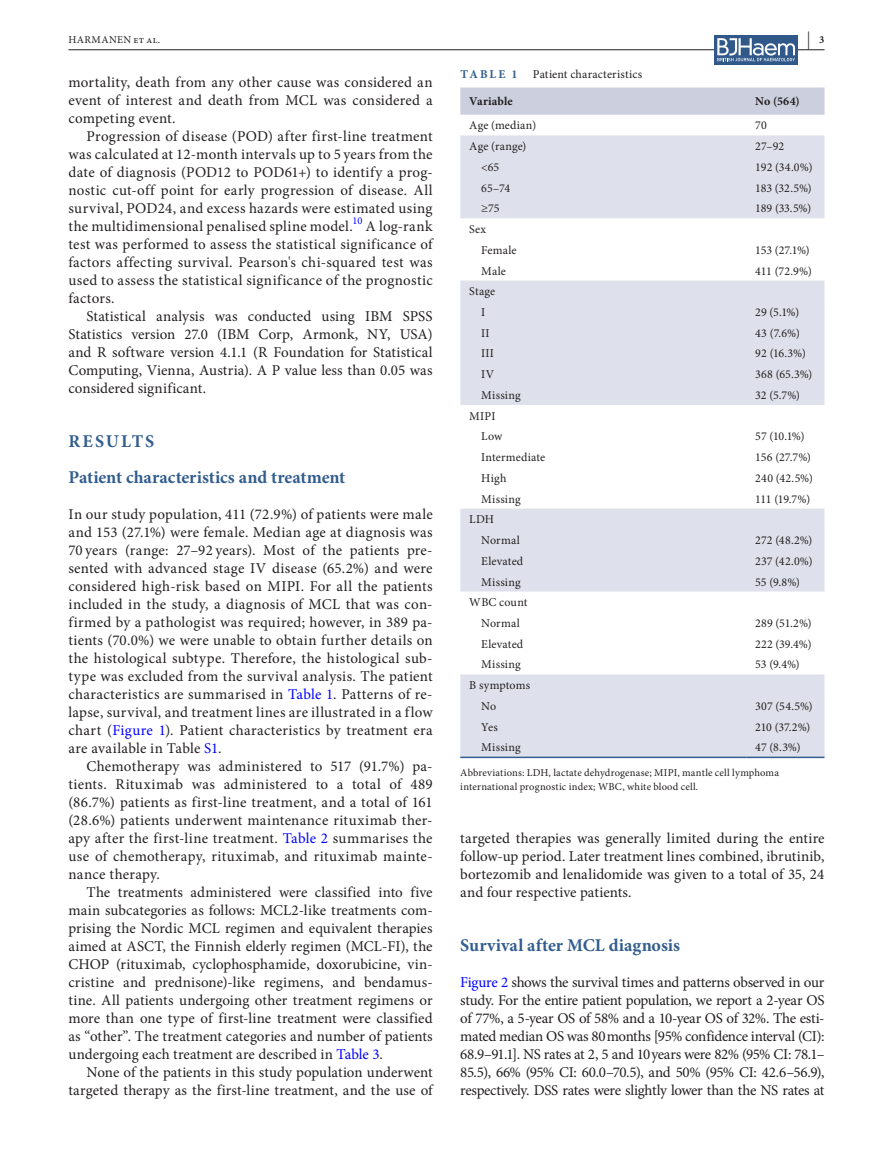
<style>
.page{position:relative;width:893px;height:1174px;background:#fff}
.page>*{position:absolute;margin:0;border:0;box-sizing:border-box;transform-origin:0 0}
.t1{font:700 18px/36px "Minion Pro";color:#325d8e}
.t2{font:700 18px "Minion Pro";color:#231f20;scale:.5 1}
.t3{font:15px/18px "Minion Pro";letter-spacing:.01em;color:#231f20;text-align:justify}
.t4{font:12px/20.7px "Minion Pro";letter-spacing:.01em;color:#231f20}
.t5{font:700 12px "Minion Pro";letter-spacing:.01em;color:#231f20}
.t6{font:700 12px "Minion Pro";letter-spacing:.165em;color:#325d8e}
.t7{font:10.5px/13.5px "Minion Pro";letter-spacing:.015em;color:#231f20}
.t8{font:10.5px "Minion Pro";letter-spacing:.035em;color:#231f20}
.t9{font:10.5px "Minion Pro";color:#00f}
.s1{font-size:10.5px}
.s2{color:#00f}
</style>
<div class="page">
<hr style="left:68px;top:49px;width:756px;height:1px;background:#231f20">
<div style="left:715px;top:35px;width:83px;height:30px;background:#30598a"></div>
<svg style="left:717px;top:38px;width:78px;height:23px"></svg>
<svg style="left:460px;top:87px;width:364px;height:28px;background:#ccd0de"></svg>
<svg style="left:460px;top:135px;width:364px;height:621px;fill:#dee1eb"></svg>
<hr style="left:460px;top:756px;width:286px;height:2px;background:#325d8e">
<hr style="left:746px;top:756px;width:78px;height:2px;background:#325d8e">
<p class="t8" style="left:68px;top:32px;width:93px">HARMANEN et al.</p>
<p class="t2" style="left:807px;top:27px;width:36px">| <span class="s1">3</span></p>
<p class="t3" style="left:68px;top:73px;width:366px">mortality, death from any other cause was considered an event of interest and death from MCL was considered a competing event.</p>
<p class="t3" style="left:68px;top:127px;width:366px;text-indent:18px">Progression of disease (POD) after first-line treatment was calculated at 12-month intervals up to 5 years from the date of diagnosis (POD12 to POD61+) to identify a prog&shy;nostic cut-off point for early progression of disease. All survival, POD24, and excess hazards were estimated using the multidimensional penalised spline model.</p>
<p class="t6" style="left:460px;top:65px;width:59px">TABLE 1</p>
<p class="t4" style="left:533px;top:64px;width:111px">Patient characteristics</p>
<p class="t5" style="left:469px;top:93px;width:45px">Variable</p>
<p class="t5" style="left:755px;top:93px;width:46px">No (564)</p>
<p class="t4" style="left:469px;top:115px;width:69px">Age (median)</p>
<p class="t4" style="left:755px;top:115px;width:13px">70</p>
<p class="t4" style="left:469px;top:136px;width:59px">Age (range)</p>
<p class="t4" style="left:755px;top:136px;width:31px">27–92</p>
<p class="t4" style="left:481px;top:157px;width:20px">&lt;65</p>
<p class="t4" style="left:755px;top:157px;width:59px">192 (34.0%)</p>
<p class="t4" style="left:481px;top:177px;width:30px">65–74</p>
<p class="t4" style="left:755px;top:177px;width:58px">183 (32.5%)</p>
<p class="t4" style="left:481px;top:198px;width:20px">≥75</p>
<p class="t4" style="left:755px;top:198px;width:57px">189 (33.5%)</p>
<p class="t4" style="left:481px;top:219px;width:37px;text-indent:-12px">Sex<br>Female</p>
<p class="t9" style="left:352px;top:214px;width:11px">10</p>
<p class="t3" style="left:68px;top:217px;width:366px;text-indent:297px">A log-rank test was performed to assess the statistical significance of factors affecting survival. Pearson's chi-squared test was used to assess the statistical significance of the prognostic factors.</p>
<p class="t3" style="left:68px;top:307px;width:366px;text-indent:18px">Statistical analysis was conducted using IBM SPSS Statistics version 27.0 (IBM Corp, Armonk, NY, USA) and R software version 4.1.1 (R Foundation for Statistical Computing, Vienna, Austria). A P value less than 0.05 was considered significant.</p>
<p class="t1" style="left:68px;top:423px;width:278px">RESULTS<br>Patient characteristics and treatment</p>
<p class="t3" style="left:68px;top:505px;width:366px">In our study population, 411 (72.9%) of patients were male and 153 (27.1%) were female. Median age at diagnosis was 70 years (range: 27–92 years). Most of the patients pre&shy;sented with advanced stage IV disease (65.2%) and were considered high-risk based on MIPI. For all the patients included in the study, a diagnosis of MCL that was con&shy;firmed by a pathologist was required; however, in 389 pa&shy;tients (70.0%) we were unable to obtain further details on the histological subtype. Therefore, the histological sub&shy;type was excluded from the survival analysis. The patient characteristics are summarised in <span class="s2">Table 1</span>. Patterns of re&shy;lapse, survival, and treatment lines are illustrated in a flow chart (<span class="s2">Figure 1</span>). Patient characteristics by treatment era are available in Table <span class="s2">S1</span>.</p>
<p class="t3" style="left:68px;top:757px;width:366px;text-indent:18px">Chemotherapy was administered to 517 (91.7%) pa&shy;tients. Rituximab was administered to a total of 489 (86.7%) patients as first-line treatment, and a total of 161 (28.6%) patients underwent maintenance rituximab ther&shy;apy after the first-line treatment. <span class="s2">Table 2</span> summarises the use of chemotherapy, rituximab, and rituximab mainte&shy;nance therapy.</p>
<p class="t3" style="left:68px;top:883px;width:366px;text-indent:18px">The treatments administered were classified into five main subcategories as follows: MCL2-like treatments com&shy;prising the Nordic MCL regimen and equivalent therapies aimed at ASCT, the Finnish elderly regimen (MCL-FI), the CHOP (rituximab, cyclophosphamide, doxorubicine, vin&shy;cristine and prednisone)-like regimens, and bendamus&shy;tine. All patients undergoing other treatment regimens or more than one type of first-line treatment were classified as “other”. The treatment categories and number of patients undergoing each treatment are described in <span class="s2">Table 3</span>.</p>
<p class="t3" style="left:68px;top:1063px;width:366px;text-align:right">None of the patients in this study population underwent targeted therapy as the first-line treatment, and the use of</p>
<p class="t4" style="left:755px;top:240px;width:56px">153 (27.1%)</p>
<p class="t4" style="left:481px;top:260px;width:26px">Male</p>
<p class="t4" style="left:755px;top:260px;width:58px">411 (72.9%)</p>
<p class="t4" style="left:469px;top:281px;width:27px;text-align:center">Stage<br>I</p>
<p class="t4" style="left:755px;top:302px;width:46px">29 (5.1%)</p>
<p class="t4" style="left:481px;top:322px;width:10px">II</p>
<p class="t4" style="left:755px;top:322px;width:46px">43 (7.6%)</p>
<p class="t4" style="left:481px;top:343px;width:14px">III</p>
<p class="t4" style="left:755px;top:343px;width:52px">92 (16.3%)</p>
<p class="t4" style="left:481px;top:364px;width:14px">IV</p>
<p class="t4" style="left:755px;top:364px;width:59px">368 (65.3%)</p>
<p class="t4" style="left:481px;top:385px;width:41px">Missing</p>
<p class="t4" style="left:755px;top:385px;width:46px">32 (5.7%)</p>
<p class="t4" style="left:481px;top:405px;width:23px;text-indent:-12px">MIPI<br>Low</p>
<p class="t4" style="left:755px;top:426px;width:51px">57 (10.1%)</p>
<p class="t4" style="left:481px;top:447px;width:65px">Intermediate</p>
<p class="t4" style="left:755px;top:447px;width:57px">156 (27.7%)</p>
<p class="t4" style="left:481px;top:468px;width:27px">High</p>
<p class="t4" style="left:755px;top:468px;width:59px">240 (42.5%)</p>
<p class="t4" style="left:481px;top:488px;width:41px">Missing</p>
<p class="t4" style="left:755px;top:488px;width:56px">111 (19.7%)</p>
<p class="t4" style="left:481px;top:509px;width:40px;text-indent:-12px">LDH<br>Normal</p>
<p class="t4" style="left:755px;top:530px;width:59px">272 (48.2%)</p>
<p class="t4" style="left:481px;top:550px;width:43px">Elevated</p>
<p class="t4" style="left:755px;top:550px;width:59px">237 (42.0%)</p>
<p class="t4" style="left:481px;top:571px;width:41px">Missing</p>
<p class="t4" style="left:755px;top:571px;width:46px">55 (9.8%)</p>
<p class="t4" style="left:469px;top:592px;width:60px;text-align:center">WBC count<br>Normal</p>
<p class="t4" style="left:755px;top:613px;width:58px">289 (51.2%)</p>
<p class="t4" style="left:481px;top:633px;width:43px">Elevated</p>
<p class="t4" style="left:755px;top:633px;width:58px">222 (39.4%)</p>
<p class="t4" style="left:481px;top:654px;width:41px">Missing</p>
<p class="t4" style="left:755px;top:654px;width:46px">53 (9.4%)</p>
<p class="t4" style="left:481px;top:675px;width:50px;text-indent:-12px">B symptoms<br>No</p>
<p class="t4" style="left:755px;top:696px;width:59px">307 (54.5%)</p>
<p class="t4" style="left:481px;top:716px;width:18px">Yes</p>
<p class="t4" style="left:755px;top:716px;width:57px">210 (37.2%)</p>
<p class="t4" style="left:481px;top:737px;width:41px">Missing</p>
<p class="t4" style="left:755px;top:737px;width:47px">47 (8.3%)</p>
<p class="t7" style="left:460px;top:766px;width:320px">Abbreviations: LDH, lactate dehydrogenase; MIPI, mantle cell lymphoma international prognostic index; WBC, white blood cell.</p>
<p class="t3" style="left:460px;top:829px;width:366px">targeted therapies was generally limited during the entire follow-up period. Later treatment lines combined, ibrutinib, bortezomib and lenalidomide was given to a total of 35, 24 and four respective patients.</p>
<p class="t1" style="left:460px;top:927px;width:221px">Survival after MCL diagnosis</p>
<p class="t3" style="left:460px;top:973px;width:366px"><span class="s2">Figure 2</span> shows the survival times and patterns observed in our study. For the entire patient population, we report a 2-year OS of 77%, a 5-year OS of 58% and a 10-year OS of 32%. The esti&shy;mated median OS was 80months [95% confidence interval (CI):<br>68.9–91.1]. NS rates at 2, 5 and 10years were 82% (95% CI: 78.1– 85.5), 66% (95% CI: 60.0–70.5), and 50% (95% CI: 42.6–56.9), respectively. DSS rates were slightly lower than the NS rates at</p>
</div>
